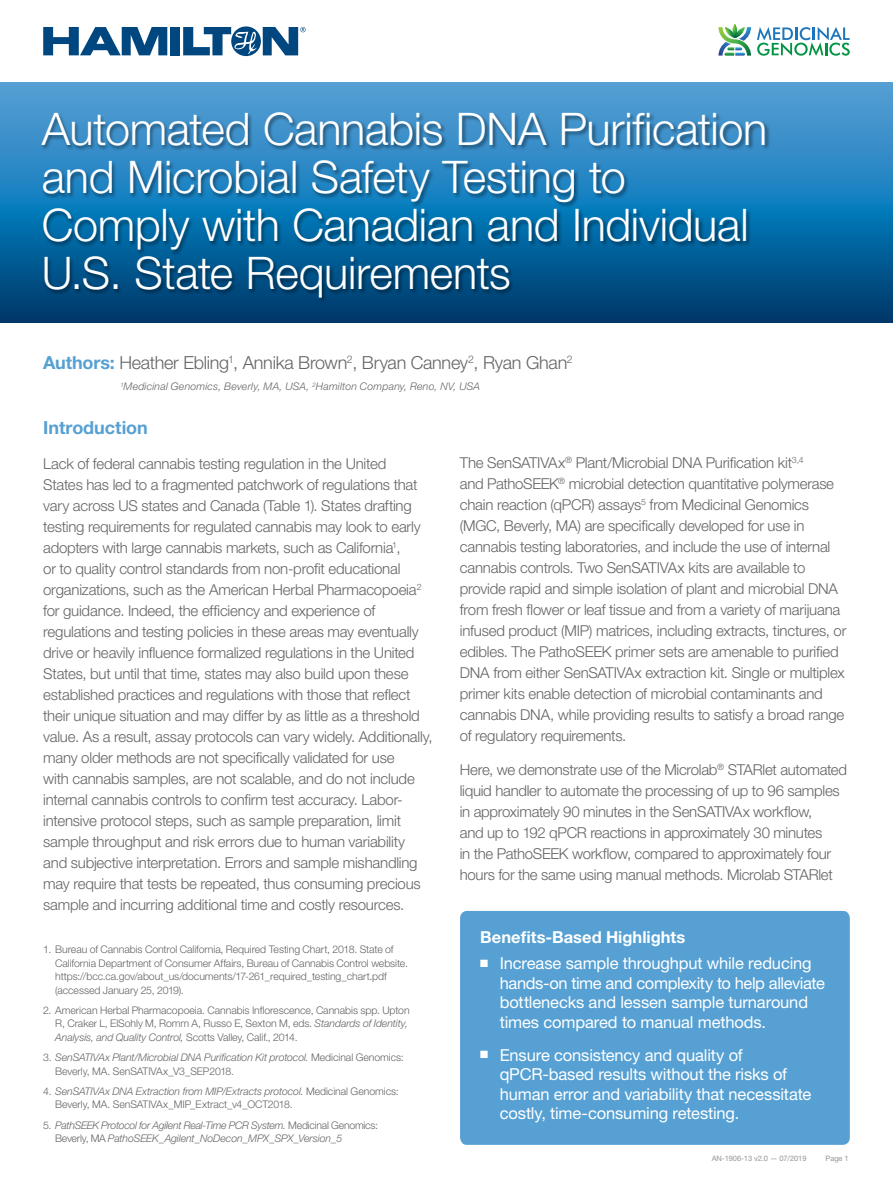
<style>
.page{position:relative;width:893px;height:1188px;background:#fff}
.page>*{position:absolute;margin:0;border:0;box-sizing:border-box;transform-origin:0 0}
.t1{font:300 45px/48px "Helvetica Neue LT Pro";letter-spacing:-.005em;color:#fff}
.t2{font:300 18px "Helvetica Neue LT Pro";letter-spacing:-.015em;color:#636466}
.t3{font:700 18px "Helvetica Neue LT Pro";letter-spacing:-.005em;color:#56a0d3}
.t4{font:16.5px/19.5px "Helvetica Neue LT Pro";letter-spacing:-.01em;color:#fff}
.t5{font:700 16.5px "Helvetica Neue LT Pro";color:#fff}
.t6{font:300 15px/21px "Helvetica Neue LT Pro";letter-spacing:-.015em;color:#636466}
.t7{font:300 10.5px/13.5px "Helvetica Neue LT Pro";letter-spacing:-.005em;color:#636466}
.t8{font:italic 300 10.5px/13.5px "Helvetica Neue LT Pro";letter-spacing:-.01em;color:#636466}
.t9{font:italic 300 10.5px "Helvetica Neue LT Pro";letter-spacing:.02em;color:#636466}
.t10{font:7.5px "Helvetica Neue LT Pro";letter-spacing:-.01em;color:#939598}
.s1{font-weight:700;color:#56a0d3}
.s2{font-style:italic}
.s3{font-style:normal}
</style>
<div class="page">
<svg style="left:757px;top:27px;width:93px;height:29px"></svg>
<svg style="left:718px;top:24px;width:33px;height:32px"></svg>
<div style="left:170px;top:27px;width:10px;height:28px;background:#00467f"></div>
<svg style="left:43px;top:27px;width:124px;height:28px"></svg>
<svg style="left:183px;top:26px;width:123px;height:30px"></svg>
<svg style="left:0;top:82px;width:893px;height:240px;background:#2575ac"></svg>
<div style="left:41px;top:112px;width:729px;height:191px;background:#000;opacity:.46"></div>
<div style="left:456px;top:907px;width:398px;height:242px;background:#56a0d3;border-radius:11px"></div>
<div style="left:453px;top:903px;width:404px;height:249px;border:8px solid #fff;border-radius:11px"></div>
<h1 class="t1" style="left:42px;top:105px;width:727px">Automated Cannabis DNA Purification and Microbial Safety Testing to<br>Comply with Canadian and Individual<br>U.S. State Requirements</h1>
<p class="t2" style="left:43px;top:352px;width:531px"><span class="s1">Authors:</span> Heather Ebling<sup>1</sup>, Annika Brown<sup>2</sup>, Bryan Canney<sup>2</sup>, Ryan Ghan<sup>2</sup></p>
<p class="t9" style="left:120px;top:380px;width:361px"><sup>1</sup>Medicinal Genomics, Beverly, MA, USA, <sup>2</sup>Hamilton Company, Reno, NV, USA</p>
<p class="t3" style="left:43px;top:416px;width:106px">Introduction</p>
<p class="t6" style="left:43px;top:452px;width:391px">Lack of federal cannabis testing regulation in the United<br>States has led to a fragmented patchwork of regulations that vary across US states and Canada (Table 1). States drafting testing requirements for regulated cannabis may look to early adopters with large cannabis markets, such as California<sup>1</sup>,<br>or to quality control standards from non-profit educational organizations, such as the American Herbal Pharmacopoeia<sup>2 </sup>for guidance. Indeed, the efficiency and experience of regulations and testing policies in these areas may eventually drive or heavily influence formalized regulations in the United States, but until that time, states may also build upon these established practices and regulations with those that reflect their unique situation and may differ by as little as a threshold value. As a result, assay protocols can vary widely. Additionally, many older methods are not specifically validated for use<br>with cannabis samples, are not scalable, and do not include internal cannabis controls to confirm test accuracy. Labor&shy;intensive protocol steps, such as sample preparation, limit sample throughput and risk errors due to human variability and subjective interpretation. Errors and sample mishandling may require that tests be repeated, thus consuming precious sample and incurring additional time and costly resources.</p>
<p class="t6" style="left:460px;top:451px;width:388px">The SenSATIVAx<sup>®</sup> Plant/Microbial DNA Purification kit<sup>3,4<br></sup>and PathoSEEK<sup>®</sup> microbial detection quantitative polymerase chain reaction (qPCR) assays<sup>5</sup> from Medicinal Genomics (MGC, Beverly, MA) are specifically developed for use in cannabis testing laboratories, and include the use of internal cannabis controls. Two SenSATIVAx kits are available to provide rapid and simple isolation of plant and microbial DNA from fresh flower or leaf tissue and from a variety of marijuana infused product (MIP) matrices, including extracts, tinctures, or edibles. The PathoSEEK primer sets are amenable to purified DNA from either SenSATIVAx extraction kit. Single or multiplex primer kits enable detection of microbial contaminants and cannabis DNA, while providing results to satisfy a broad range of regulatory requirements.</p>
<p class="t6" style="left:460px;top:759px;width:389px">Here, we demonstrate use of the Microlab<sup>®</sup> STARlet automated liquid handler to automate the processing of up to 96 samples in approximately 90 minutes in the SenSATIVAx workflow,<br>and up to 192 qPCR reactions in approximately 30 minutes<br>in the PathoSEEK workflow, compared to approximately four hours for the same using manual methods. Microlab STARlet</p>
<p class="t7" style="left:55px;top:942px;width:354px;text-indent:-12px">1. Bureau of Cannabis Control California, Required Testing Chart, 2018. State of California Department of Consumer Affairs, Bureau of Cannabis Control website. https://bcc.ca.gov/about_us/documents/17-261_required_testing_chart.pdf (accessed January 25, 2019).</p>
<p class="t7" style="left:55px;top:1003px;width:356px;text-indent:-12px">2. American Herbal Pharmacopoeia. Cannabis Inflorescence, Cannabis spp. Upton<br>R, Craker L, ElSohly M, Romm A, Russo E, Sexton M, eds. <span class="s2">Standards of Identity,<br>Analysis, and Quality Control,</span> Scotts Valley, Calif., 2014.</p>
<p class="t7" style="left:55px;top:1050px;width:350px;text-indent:-12px">3. <span class="s2">SenSATIVAx Plant/Microbial DNA Purification Kit protocol.</span> Medicinal Genomics:<br>Beverly, MA. SenSATIVAx_V3_SEP2018.</p>
<p class="t7" style="left:55px;top:1084px;width:345px;text-indent:-12px">4. <span class="s2">SenSATIVAx DNA Extraction from MIP/Extracts protocol.</span> Medicinal Genomics:<br>Beverly, MA. SenSATIVAx_MIP_Extract_v4_OCT2018.</p>
<p class="t8" style="left:55px;top:1118px;width:324px;text-indent:-12px"><span class="s3">5.</span> PathSEEK Protocol for Agilent Real-Time PCR System. <span class="s3">Medicinal Genomics:<br>Beverly, MA</span> PathoSEEK_Agilent_NoDecon_MPX_SPX_Version_5</p>
<p class="t5" style="left:480px;top:927px;width:207px">Benefits-Based Highlights</p>
<p class="t4" style="left:500px;top:953px;width:327px;text-indent:-19px">■ Increase sample throughput while reducing hands-on time and complexity to help alleviate bottlenecks and lessen sample turnaround times compared to manual methods.</p>
<p class="t4" style="left:500px;top:1045px;width:313px;text-indent:-19px">■ Ensure consistency and quality of qPCR-based results without the risks of human error and variability that necessitate costly, time-consuming retesting.</p>
<p class="t10" style="left:712px;top:1154px;width:96px">AN-1906-13 v2.0 — 07/2019</p>
<p class="t10" style="left:826px;top:1154px;width:25px">Page 1</p>
</div>
